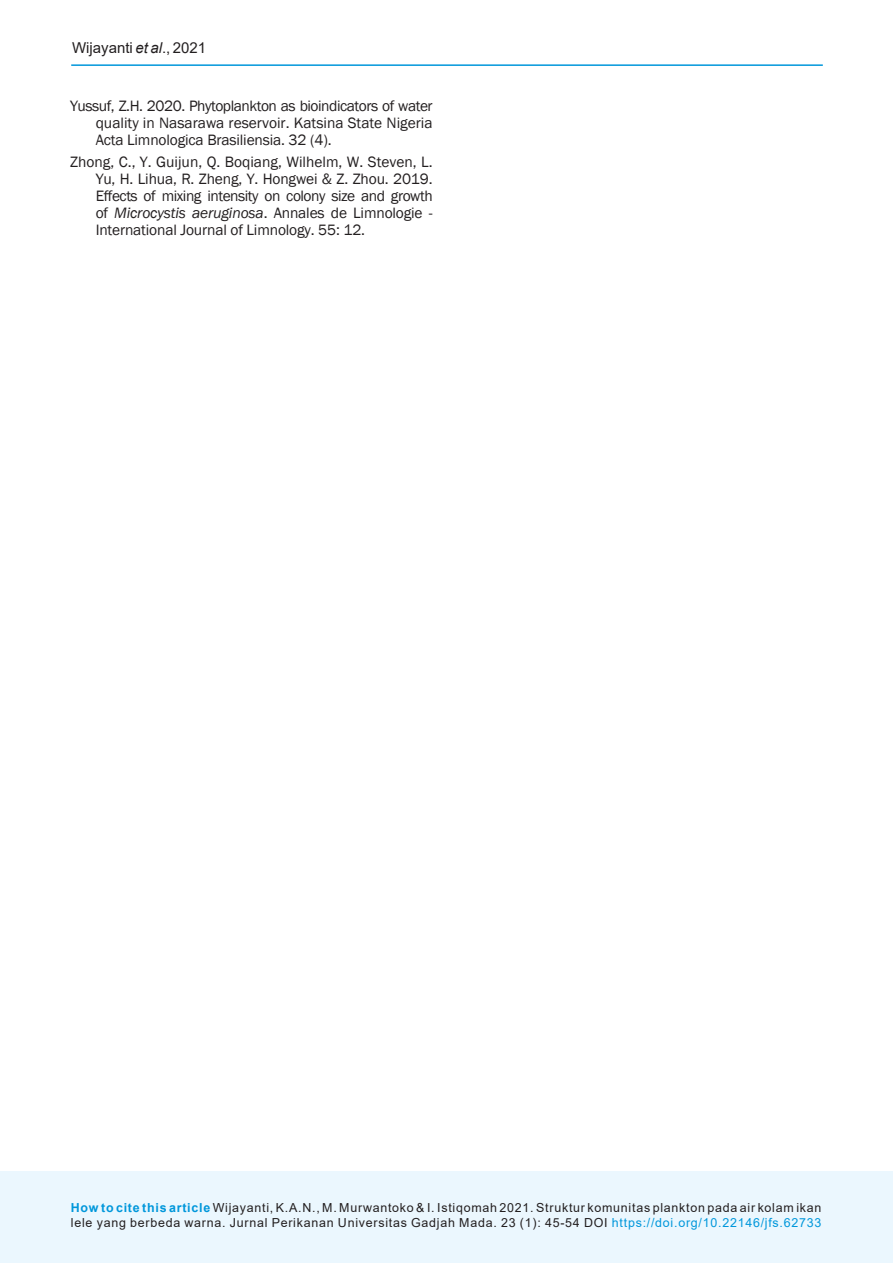
<style>
.page{position:relative;width:893px;height:1263px;background:#fff}
.page>*{position:absolute;margin:0;border:0;box-sizing:border-box;transform-origin:0 0}
.t1{font:15.45px/17px "Franklin Gothic";letter-spacing:-.01em;color:#231f20;text-align:justify}
.t2{font:15px "Arial";color:#231f20}
.t3{font:12.45px/15px "Arial";letter-spacing:.06em;color:#231f20}
.s1{font-style:italic}
.s2{font-weight:700;color:#0097db}
.s3{color:#0097db}
</style>
<div class="page">
<hr style="left:71px;top:64px;width:752px;height:2px;background:#0097db">
<div style="left:0;top:1171px;width:893px;height:92px;background:#ebf7fe"></div>
<p class="t2" style="left:72px;top:38px;width:136px">Wijayanti <span class="s1">et al</span>., 2021</p>
<p class="t1" style="left:96px;top:97px;width:338px;text-indent:-26px">Yussuf, Z.H. 2020. Phytoplankton as bioindicators of water quality in Nasarawa reservoir. Katsina State Nigeria Acta Limnologica Brasiliensia. 32 (4).</p>
<p class="t1" style="left:96px;top:153px;width:338px;text-indent:-26px">Zhong, C., Y. Guijun, Q. Boqiang, Wilhelm, W. Steven, L.<br>Yu, H. Lihua, R. Zheng, Y. Hongwei &amp; Z. Zhou. 2019.<br>Effects of mixing intensity on colony size and growth of <span class="s1">Microcystis aeruginosa</span>. Annales de Limnologie - International Journal of Limnology. 55: 12.</p>
<p class="t3" style="left:71px;top:1200px;width:752px"><span class="s2">How to cite this article</span> Wijayanti, K.A.N., M. Murwantoko &amp; I. Istiqomah 2021. Struktur komunitas plankton pada air kolam ikan lele yang berbeda warna. Jurnal Perikanan Universitas Gadjah Mada. 23 (1): 45-54 DOI <span class="s3">https://doi.org/10.22146/jfs.62733</span></p>
</div>
